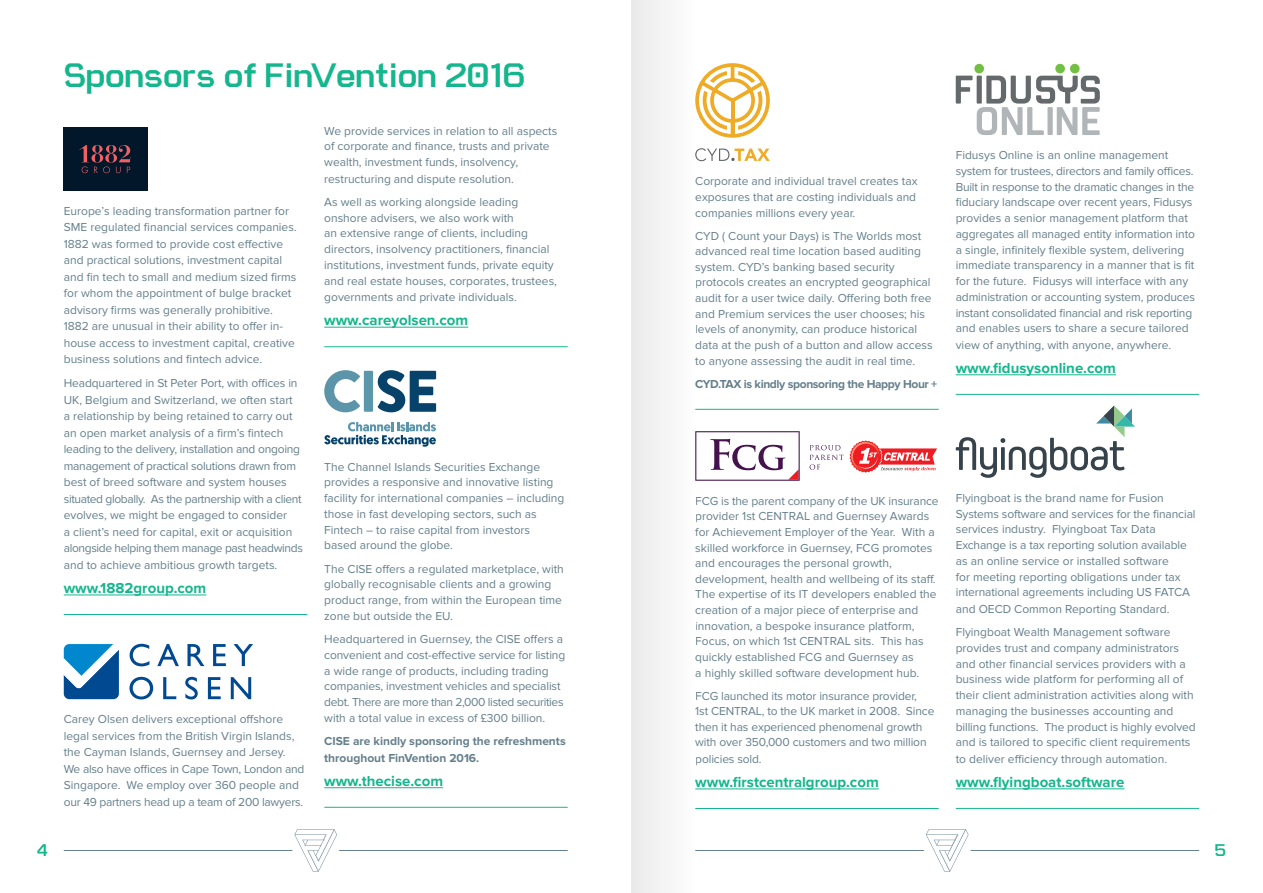
<style>
.page{position:relative;width:1263px;height:893px;background:#fff}
.page>*{position:absolute;margin:0;border:0;box-sizing:border-box;transform-origin:0 0}
.t1{font:36px "Soniano Sans Unicode";letter-spacing:-.01em;color:#15b68d}
.t2{font:18px "Soniano Sans Unicode";color:#15b68d}
.t3{font:700 15px "Proxima Nova";color:#15b68d}
.t4{font:12px/15.8px "Proxima Nova";color:#647f8c}
.t5{font:700 12px/16.5px "Proxima Nova";color:#647f8c}
.t6{font:700 12px "Proxima Nova";letter-spacing:-.03em;color:#647f8c}
</style>
<div class="page">
<hr style="left:695px;top:409px;width:244px;height:1px;background:#15b68d">
<hr style="left:695px;top:808px;width:244px;height:1px;background:#15b68d">
<hr style="left:695px;top:789px;width:184px;height:1px;background:#15b68d">
<svg style="left:695px;top:63px;width:75px;height:75px"></svg>
<svg style="left:695px;top:148px;width:75px;height:13px"></svg>
<svg style="left:695px;top:431px;width:105px;height:50px"></svg>
<hr style="left:934px;top:448px;width:3px;height:17px;background:#ee1d23">
<svg style="left:809px;top:440px;width:126px;height:33px"></svg>
<hr style="left:956px;top:394px;width:243px;height:1px;background:#15b68d">
<hr style="left:956px;top:375px;width:160px;height:1px;background:#15b68d">
<hr style="left:956px;top:808px;width:243px;height:1px;background:#15b68d">
<hr style="left:956px;top:789px;width:168px;height:1px;background:#15b68d">
<div style="left:1055px;top:64px;width:10px;height:9px;background:#73bf43;border-radius:50%"></div>
<div style="left:1070px;top:64px;width:9px;height:9px;background:#73bf43;border-radius:50%"></div>
<div style="left:974px;top:64px;width:10px;height:9px;background:#73bf43;border-radius:50%"></div>
<svg style="left:956px;top:76px;width:144px;height:59px"></svg>
<svg style="left:956px;top:405px;width:179px;height:73px"></svg>
<svg style="left:926px;top:829px;width:42px;height:43px"></svg>
<hr style="left:695px;top:850px;width:229px;height:1px;background:#647f8c">
<hr style="left:971px;top:850px;width:228px;height:1px;background:#647f8c">
<svg style="left:294px;top:829px;width:43px;height:43px"></svg>
<hr style="left:64px;top:850px;width:228px;height:1px;background:#647f8c">
<hr style="left:339px;top:850px;width:229px;height:1px;background:#647f8c">
<hr style="left:64px;top:614px;width:243px;height:1px;background:#15b68d">
<hr style="left:64px;top:595px;width:142px;height:1px;background:#15b68d">
<div style="left:64px;top:128px;width:84px;height:63px;background:#02172a"></div>
<svg style="left:79px;top:145px;width:52px;height:28px"></svg>
<svg style="left:130px;top:644px;width:19px;height:22px"></svg>
<svg style="left:157px;top:644px;width:22px;height:22px"></svg>
<svg style="left:187px;top:644px;width:18px;height:22px"></svg>
<svg style="left:213px;top:644px;width:13px;height:22px"></svg>
<svg style="left:234px;top:644px;width:19px;height:22px"></svg>
<svg style="left:129px;top:677px;width:24px;height:22px"></svg>
<svg style="left:163px;top:677px;width:13px;height:22px"></svg>
<svg style="left:185px;top:677px;width:13px;height:22px"></svg>
<svg style="left:231px;top:677px;width:20px;height:22px"></svg>
<svg style="left:208px;top:677px;width:13px;height:22px"></svg>
<svg style="left:64px;top:644px;width:55px;height:55px"></svg>
<hr style="left:324px;top:346px;width:244px;height:1px;background:#15b68d">
<hr style="left:324px;top:327px;width:144px;height:1px;background:#15b68d">
<hr style="left:324px;top:807px;width:244px;height:1px;background:#15b68d">
<hr style="left:324px;top:787px;width:119px;height:1px;background:#15b68d">
<svg style="left:324px;top:422px;width:112px;height:25px"></svg>
<svg style="left:324px;top:370px;width:36px;height:42px"></svg>
<div style="left:364px;top:371px;width:9px;height:41px;background:#5c96aa"></div>
<svg style="left:378px;top:370px;width:58px;height:42px"></svg>
<div style="left:631px;top:0;width:64px;height:893px;background:#f4f4f4"></div>
<p class="t1" style="left:64px;top:50px;width:463px">Sponsors of FinVention 2016</p>
<p class="t4" style="left:64px;top:203px;width:234px;line-height:16.5px">Europe’s leading transformation partner for SME regulated financial services companies.<br>1882 was formed to provide cost effective and practical solutions, investment capital and fin tech to small and medium sized firms for whom the appointment of bulge bracket advisory firms was generally prohibitive.<br>1882 are unusual in their ability to offer in&shy;house access to investment capital, creative business solutions and fintech advice.</p>
<p class="t4" style="left:64px;top:375px;width:241px;line-height:16.5px">Headquartered in St Peter Port, with offices in UK, Belgium and Switzerland, we often start<br>a relationship by being retained to carry out an open market analysis of a firm’s fintech leading to the delivery, installation and ongoing management of practical solutions drawn from best of breed software and system houses situated globally. As the partnership with a client evolves, we might be engaged to consider<br>a client’s need for capital, exit or acquisition alongside helping them manage past headwinds and to achieve ambitious growth targets.</p>
<p class="t3" style="left:64px;top:579px;width:144px">www.1882group.com</p>
<p class="t4" style="left:64px;top:711px;width:242px;line-height:16.5px">Carey Olsen delivers exceptional offshore legal services from the British Virgin Islands, the Cayman Islands, Guernsey and Jersey.<br>We also have offices in Cape Town, London and Singapore. We employ over 360 people and our 49 partners head up a team of 200 lawyers.</p>
<p class="t4" style="left:324px;top:123px;width:235px">We provide services in relation to all aspects of corporate and finance, trusts and private wealth, investment funds, insolvency, restructuring and dispute resolution.</p>
<p class="t4" style="left:324px;top:194px;width:234px">As well as working alongside leading onshore advisers, we also work with<br>an extensive range of clients, including directors, insolvency practitioners, financial institutions, investment funds, private equity and real estate houses, corporates, trustees, governments and private individuals.</p>
<p class="t3" style="left:324px;top:312px;width:146px">www.careyolsen.com</p>
<p class="t4" style="left:324px;top:459px;width:242px">The Channel Islands Securities Exchange provides a responsive and innovative listing facility for international companies – including those in fast developing sectors, such as Fintech – to raise capital from investors based around the globe.</p>
<p class="t4" style="left:324px;top:561px;width:241px">The CISE offers a regulated marketplace, with globally recognisable clients and a growing product range, from within the European time zone but outside the EU.</p>
<p class="t4" style="left:324px;top:631px;width:243px">Headquartered in Guernsey, the CISE offers a convenient and cost-effective service for listing a wide range of products, including trading companies, investment vehicles and specialist debt. There are more than 2,000 listed securities with a total value in excess of £300 billion.</p>
<p class="t5" style="left:324px;top:733px;width:243px">CISE are kindly sponsoring the refreshments throughout FinVention 2016.</p>
<p class="t3" style="left:324px;top:772px;width:120px">www.thecise.com</p>
<p class="t4" style="left:695px;top:173px;width:224px;text-align:justify">Corporate and individual travel creates tax exposures that are costing individuals and companies millions every year.</p>
<p class="t4" style="left:695px;top:228px;width:239px">CYD ( Count your Days) is The Worlds most advanced real time location based auditing system. CYD’s banking based security protocols creates an encrypted geographical audit for a user twice daily. Offering both free and Premium services the user chooses; his levels of anonymity, can produce historical data at the push of a button and allow access to anyone assessing the audit in real time.</p>
<p class="t6" style="left:695px;top:377px;width:243px">CYD.TAX is kindly sponsoring the Happy Hour +</p>
<p class="t4" style="left:956px;top:147px;width:241px">Fidusys Online is an online management system for trustees, directors and family offices.<br>Built in response to the dramatic changes in the fiduciary landscape over recent years, Fidusys provides a senior management platform that aggregates all managed entity information into a single, infinitely flexible system, delivering immediate transparency in a manner that is fit for the future. Fidusys will interface with any administration or accounting system, produces instant consolidated financial and risk reporting and enables users to share a secure tailored view of anything, with anyone, anywhere.</p>
<p class="t3" style="left:956px;top:359px;width:162px">www.fidusysonline.com</p>
<p class="t4" style="left:695px;top:493px;width:245px">FCG is the parent company of the UK insurance provider 1st CENTRAL and Guernsey Awards for Achievement Employer of the Year. With a skilled workforce in Guernsey, FCG promotes and encourages the personal growth, development, health and wellbeing of its staff.<br>The expertise of its IT developers enabled the creation of a major piece of enterprise and innovation, a bespoke insurance platform, Focus, on which 1st CENTRAL sits. This has quickly established FCG and Guernsey as<br>a highly skilled software development hub.</p>
<p class="t4" style="left:695px;top:688px;width:241px">FCG launched its motor insurance provider,<br>1st CENTRAL, to the UK market in 2008. Since then it has experienced phenomenal growth with over 350,000 customers and two million policies sold.</p>
<p class="t3" style="left:695px;top:773px;width:185px">www.firstcentralgroup.com</p>
<p class="t4" style="left:956px;top:490px;width:241px">Flyingboat is the brand name for Fusion Systems software and services for the financial services industry. Flyingboat Tax Data Exchange is a tax reporting solution available as an online service or installed software<br>for meeting reporting obligations under tax international agreements including US FATCA and OECD Common Reporting Standard.</p>
<p class="t4" style="left:956px;top:624px;width:242px">Flyingboat Wealth Management software provides trust and company administrators and other financial services providers with a business wide platform for performing all of their client administration activities along with managing the businesses accounting and billing functions. The product is highly evolved and is tailored to specific client requirements to deliver efficiency through automation.</p>
<p class="t3" style="left:956px;top:773px;width:170px">www.flyingboat.software</p>
<p class="t2" style="left:37px;top:837px;width:13px">4</p>
<p class="t2" style="left:1215px;top:837px;width:13px">5</p>
</div>
